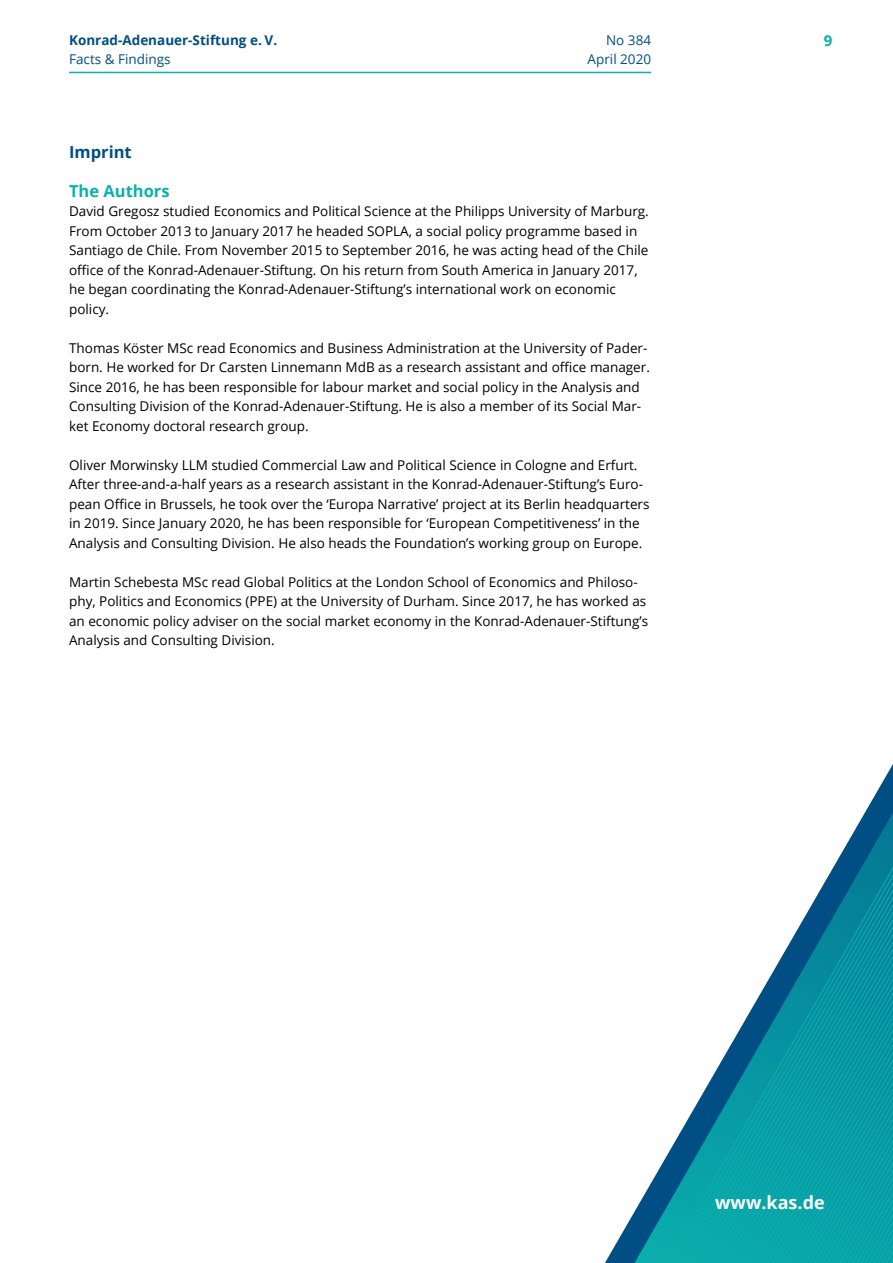
<style>
.page{position:relative;width:893px;height:1263px;background:#fff}
.page>*{position:absolute;margin:0;border:0;box-sizing:border-box;transform-origin:0 0}
.t1{font:700 18px "Open Sans";color:#fff}
.t2{font:700 16.5px "Open Sans";color:#0bb0ae}
.t3{font:700 16.5px "Open Sans";color:#004e83}
.t4{font:700 15px "Open Sans";color:#0bb0ae}
.t5{font:13.5px/19.5px "Open Sans";color:#000}
.t6{font:700 13.5px "Open Sans";color:#004e83}
.t7{font:13.5px/19.5px "Open Sans";color:#004e83;text-align:right}
</style>
<div class="page">
<hr style="left:69px;top:72px;width:582px;height:1px;background:#0bb0ae">
<svg style="left:878px;top:764px;width:15px;height:26px"></svg>
<svg style="left:627px;top:790px;width:266px;height:473px"></svg>
<p class="t6" style="left:69px;top:30px;width:210px">Konrad-Adenauer-Stiftung e. V.</p>
<p class="t4" style="left:824px;top:30px;width:10px">9</p>
<p class="t7" style="left:69px;top:49px;width:103px">Facts &amp; Findings</p>
<p class="t7" style="left:588px;top:30px;width:65px">No 384<br>April 2020</p>
<p class="t3" style="left:69px;top:140px;width:64px">Imprint</p>
<p class="t2" style="left:69px;top:179px;width:102px">The Authors</p>
<p class="t5" style="left:69px;top:201px;width:581px">David Gregosz studied Economics and Political Science at the Philipps University of Marburg.<br>From October 2013 to January 2017 he headed SOPLA, a social policy programme based in Santiago de Chile. From November 2015 to September 2016, he was acting head of the Chile office of the Konrad-Adenauer-Stiftung. On his return from South America in January 2017, he began coordinating the Konrad-Adenauer-Stiftung’s international work on economic policy.</p>
<p class="t5" style="left:69px;top:338px;width:582px">Thomas Köster MSc read Economics and Business Administration at the University of Pader&shy;born. He worked for Dr Carsten Linnemann MdB as a research assistant and office manager.<br>Since 2016, he has been responsible for labour market and social policy in the Analysis and Consulting Division of the Konrad-Adenauer-Stiftung. He is also a member of its Social Mar&shy;ket Economy doctoral research group.</p>
<p class="t5" style="left:69px;top:455px;width:582px">Oliver Morwinsky LLM studied Commercial Law and Political Science in Cologne and Erfurt.<br>After three-and-a-half years as a research assistant in the Konrad-Adenauer-Stiftung’s Euro&shy;pean Office in Brussels, he took over the ‘Europa Narrative’ project at its Berlin headquarters in 2019. Since January 2020, he has been responsible for ‘European Competitiveness’ in the Analysis and Consulting Division. He also heads the Foundation’s working group on Europe.</p>
<p class="t5" style="left:69px;top:572px;width:581px">Martin Schebesta MSc read Global Politics at the London School of Economics and Philoso&shy;phy, Politics and Economics (PPE) at the University of Durham. Since 2017, he has worked as an economic policy adviser on the social market economy in the Konrad-Adenauer-Stiftung’s Analysis and Consulting Division.</p>
<h1 class="t1" style="left:715px;top:1190px;width:111px">www.kas.de</h1>
</div>
